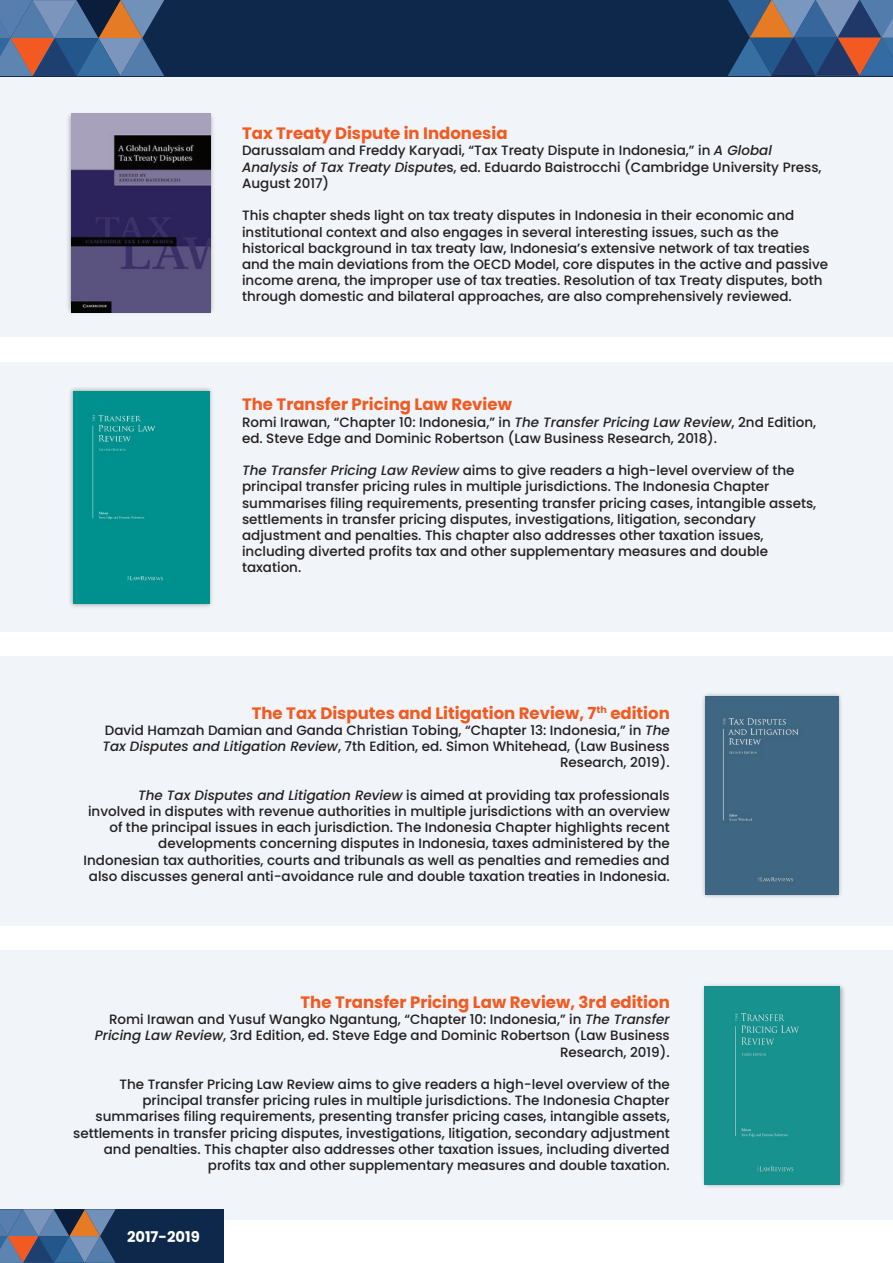
<style>
.page{position:relative;width:893px;height:1263px;background:#fff}
.page>*{position:absolute;margin:0;border:0;box-sizing:border-box;transform-origin:0 0}
.t1{font:700 16.5px "Poppins";color:#f25a21}
.t2{font:700 14.7px "Poppins";color:#fff}
.t3{font:500 13.5px/16.2px "Poppins";color:#231f20}
.s1{font-style:italic}
</style>
<div class="page">
<div style="left:0;top:67px;width:893px;height:270px;background:#f1f4f8"></div>
<div style="left:0;top:361px;width:893px;height:270px;background:#f1f4f8"></div>
<div style="left:0;top:656px;width:893px;height:270px;background:#f1f4f8"></div>
<div style="left:0;top:950px;width:893px;height:270px;background:#f1f4f8"></div>
<div style="left:1px;top:0;width:892px;height:76px;background:#0d284a"></div>
<svg style="left:728px;top:0;width:165px;height:77px;background:#4d5e7d"></svg>
<svg style="left:0;top:0;width:164px;height:76px;background:#626d86"></svg>
<div style="left:1px;top:1209px;width:223px;height:54px;background:#0d284a"></div>
<svg style="left:0;top:1209px;width:116px;height:54px;background:#5c6a87"></svg>
<img style="left:16px;top:62px;width:249px;height:300px">
<img style="left:72px;top:114px;width:139px;height:198px">
<img style="left:19px;top:337px;width:245px;height:295px">
<div style="left:73px;top:391px;width:136px;height:213px;background:#00918e"></div>
<img style="left:703px;top:694px;width:138px;height:203px">
<div style="left:706px;top:696px;width:132px;height:198px;background:#3f6682"></div>
<img style="left:703px;top:985px;width:141px;height:202px">
<div style="left:704px;top:986px;width:136px;height:198px;background:#17928f"></div>
<p class="t1" style="left:242px;top:124px;width:267px">Tax Treaty Dispute in Indonesia</p>
<p class="t3" style="left:242px;top:143px;width:581px">Darussalam and Freddy Karyadi, “Tax Treaty Dispute in Indonesia,” in <span class="s1">A Global<br>Analysis of Tax Treaty Dispute</span>s, ed. Eduardo Baistrocchi (Cambridge University Press,<br>August 2017)</p>
<p class="t3" style="left:242px;top:208px;width:588px">This chapter sheds light on tax treaty disputes in Indonesia in their economic and institutional context and also engages in several interesting issues, such as the historical background in tax treaty law, Indonesia’s extensive network of tax treaties and the main deviations from the OECD Model, core disputes in the active and passive income arena, the improper use of tax treaties. Resolution of tax Treaty disputes, both through domestic and bilateral approaches, are also comprehensively reviewed.</p>
<p class="t1" style="left:242px;top:395px;width:271px">The Transfer Pricing Law Review</p>
<p class="t3" style="left:242px;top:414px;width:576px">Romi Irawan, “Chapter 10: Indonesia,” in <span class="s1">The Transfer Pricing Law Review</span>, 2nd Edition, ed. Steve Edge and Dominic Robertson (Law Business Research, 2018).</p>
<p class="t3" style="left:242px;top:462px;width:576px"><span class="s1">The Transfer Pricing Law Review</span> aims to give readers a high-level overview of the principal transfer pricing rules in multiple jurisdictions. The Indonesia Chapter summarises filing requirements, presenting transfer pricing cases, intangible assets, settlements in transfer pricing disputes, investigations, litigation, secondary adjustment and penalties. This chapter also addresses other taxation issues, including diverted profits tax and other supplementary measures and double taxation.</p>
<p class="t1" style="left:252px;top:703px;width:420px">The Tax Disputes and Litigation Review, 7<sup>th</sup> edition</p>
<p class="t3" style="left:102px;top:722px;width:569px;text-align:right">David Hamzah Damian and Ganda Christian Tobing, “Chapter 13: Indonesia,” in <span class="s1">The<br>Tax Disputes and Litigation Review</span>, 7th Edition, ed. Simon Whitehead, (Law Business<br>Research, 2019).</p>
<p class="t3" style="left:84px;top:787px;width:588px;text-align:right"><span class="s1">The Tax Disputes and Litigation Review</span> is aimed at providing tax professionals involved in disputes with revenue authorities in multiple jurisdictions with an overview of the principal issues in each jurisdiction. The Indonesia Chapter highlights recent developments concerning disputes in Indonesia, taxes administered by the Indonesian tax authorities, courts and tribunals as well as penalties and remedies and also discusses general anti-avoidance rule and double taxation treaties in Indonesia.</p>
<p class="t1" style="left:300px;top:993px;width:371px">The Transfer Pricing Law Review, 3rd edition</p>
<p class="t3" style="left:95px;top:1011px;width:576px;text-align:right">Romi Irawan and Yusuf Wangko Ngantung, “Chapter 10: Indonesia,” in <span class="s1">The Transfer<br>Pricing Law Review</span>, 3rd Edition, ed. Steve Edge and Dominic Robertson (Law Business<br>Research, 2019).</p>
<p class="t3" style="left:73px;top:1076px;width:598px;text-align:right">The Transfer Pricing Law Review aims to give readers a high-level overview of the principal transfer pricing rules in multiple jurisdictions. The Indonesia Chapter summarises filing requirements, presenting transfer pricing cases, intangible assets, settlements in transfer pricing disputes, investigations, litigation, secondary adjustment and penalties. This chapter also addresses other taxation issues, including diverted profits tax and other supplementary measures and double taxation.</p>
<p class="t2" style="left:127px;top:1228px;width:74px">2017-2019</p>
</div>
